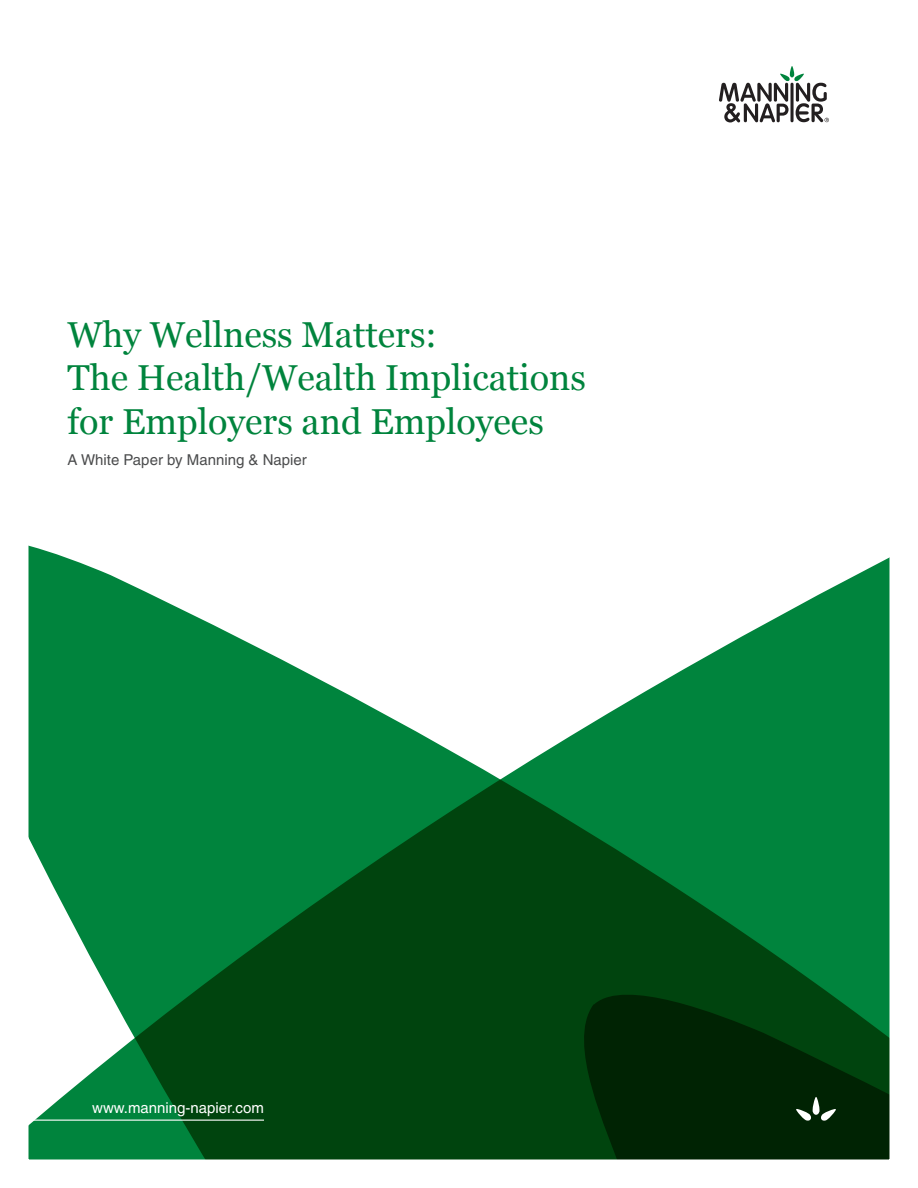
<style>
.page{position:relative;width:918px;height:1188px;background:#fff}
.page>*{position:absolute;margin:0;border:0;box-sizing:border-box;transform-origin:0 0}
.t1{font:36px "Georgia";color:#00843d}
.t2{font:15px "Helvetica";color:#4b4c4d}
.t3{font:15px "Helvetica";color:#fff}
</style>
<div class="page">
<svg style="left:29px;top:545px;width:860px;height:614px;fill:#00843d"></svg>
<svg style="left:566px;top:978px;width:323px;height:181px;fill:#002303"></svg>
<hr style="left:0;top:1120px;width:264px;height:1px;background:#fff">
<svg style="left:796px;top:1097px;width:40px;height:24px"></svg>
<svg style="left:719px;top:66px;width:110px;height:56px"></svg>
<hr style="left:791px;top:83px;width:3px;height:39px;background:#231f20;border-radius:2px">
<p class="t1" style="left:68px;top:313px;width:371px">Why Wellness Matters:</p>
<p class="t1" style="left:68px;top:356px;width:520px">The Health/Wealth Implications</p>
<p class="t1" style="left:68px;top:399px;width:478px">for Employers and Employees</p>
<p class="t2" style="left:68px;top:451px;width:241px">A White Paper by Manning &amp; Napier</p>
<p class="t3" style="left:92px;top:1099px;width:173px">www.manning-napier.com</p>
</div>
